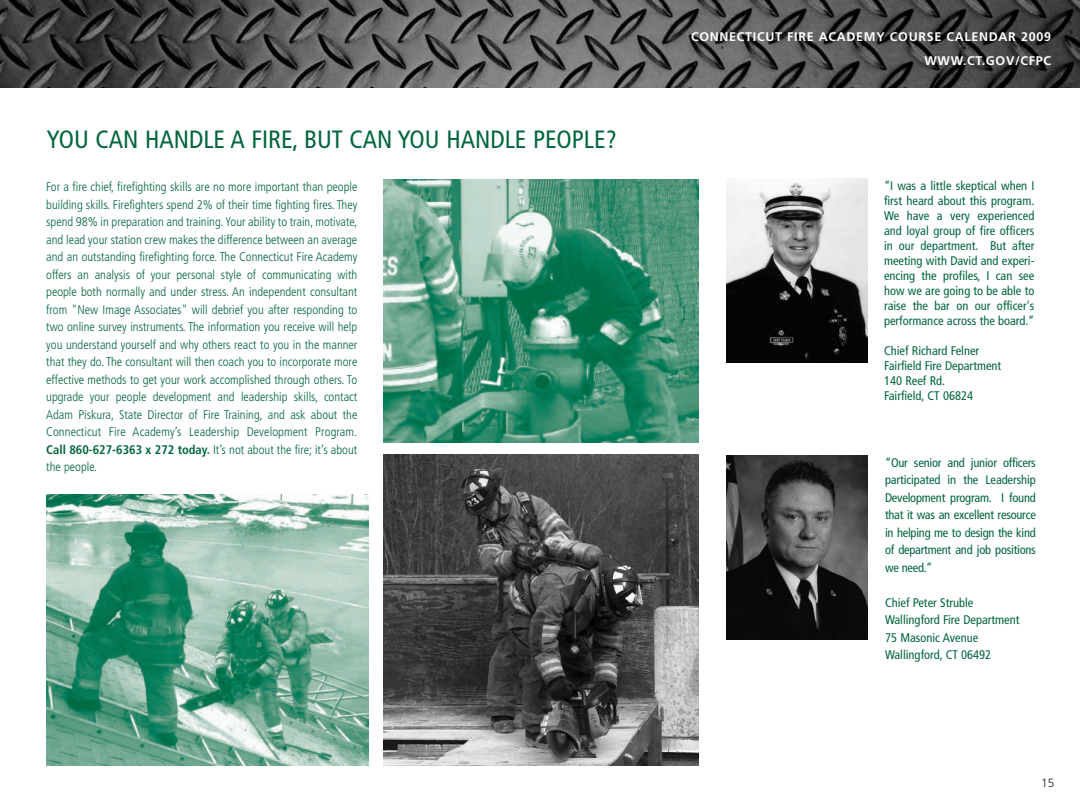
<style>
.page{position:relative;width:1080px;height:810px;background:#fff}
.page>*{position:absolute;margin:0;border:0;box-sizing:border-box;transform-origin:0 0}
.t1{font:condensed 25px "Frutiger";color:#00653a}
.t2{font:300 condensed 12.5px/17.5px "Frutiger";color:#00653a;text-align:justify}
.t3{font:condensed 12.5px/15px "Frutiger";color:#00653a;text-align:justify}
.t4{font:700 12.5px/23.8px "Frutiger";letter-spacing:.055em;color:#fff;text-align:right}
.t5{font:300 12px "Frutiger";color:#231f20}
.s1{font-weight:700}
</style>
<div class="page">
<img style="left:0;top:0;width:1080px;height:87px">
<img style="left:383px;top:179px;width:315px;height:263px">
<img style="left:383px;top:455px;width:315px;height:311px">
<img style="left:46px;top:495px;width:322px;height:271px">
<img style="left:726px;top:179px;width:141px;height:184px">
<img style="left:726px;top:455px;width:142px;height:184px">
<h1 class="t1" style="left:47px;top:129px;width:571px">YOU CAN HANDLE A FIRE, BUT CAN YOU HANDLE PEOPLE?</h1>
<p class="t2" style="left:46px;top:179px;width:313px">For a fire chief, firefighting skills are no more important than people building skills. Firefighters spend 2% of their time fighting fires. They spend 98% in preparation and training.Your ability to train, motivate, and lead your station crew makes the difference between an average and an outstanding firefighting force. The Connecticut Fire Academy offers an analysis of your personal style of communicating with people both normally and under stress. An independent consultant from "New Image Associates" will debrief you after responding to two online survey instruments. The information you receive will help you understand yourself and why others react to you in the manner that they do. The consultant will then coach you to incorporate more effective methods to get your work accomplished through others. To upgrade your people development and leadership skills, contact Adam Piskura, State Director of Fire Training, and ask about the Connecticut Fire Academy’s Leadership Development Program.<br><span class="s1">Call 860-627-6363 x 272 today.</span> It’s not about the fire; it’s about the people.</p>
<p class="t4" style="left:691px;top:26px;width:362px">CONNECTICUT FIRE ACADEMY COURSE CALENDAR 2009<br>WWW.CT.GOV/CFPC</p>
<p class="t3" style="left:884px;top:179px;width:152px">“I was a little skeptical when I first heard about this program.<br>We have a very experienced and loyal group of fire officers in our department. But after meeting with David and experi&shy;encing the profiles, I can see how we are going to be able to raise the bar on our officer's performance across the board.”</p>
<p class="t3" style="left:884px;top:344px;width:119px;text-align:left">Chief Richard Felner<br>Fairfield Fire Department<br>140 Reef Rd.<br>Fairfield, CT 06824</p>
<p class="t3" style="left:885px;top:455px;width:152px;line-height:17.5px">“Our senior and junior officers participated in the Leadership Development program. I found that it was an excellent resource in helping me to design the kind of department and job positions we need.”</p>
<p class="t3" style="left:885px;top:595px;width:136px;line-height:17.5px;text-align:left">Chief Peter Struble<br>Wallingford Fire Department<br>75 Masonic Avenue<br>Wallingford, CT 06492</p>
<p class="t5" style="left:1041px;top:778px;width:15px">15</p>
</div>
